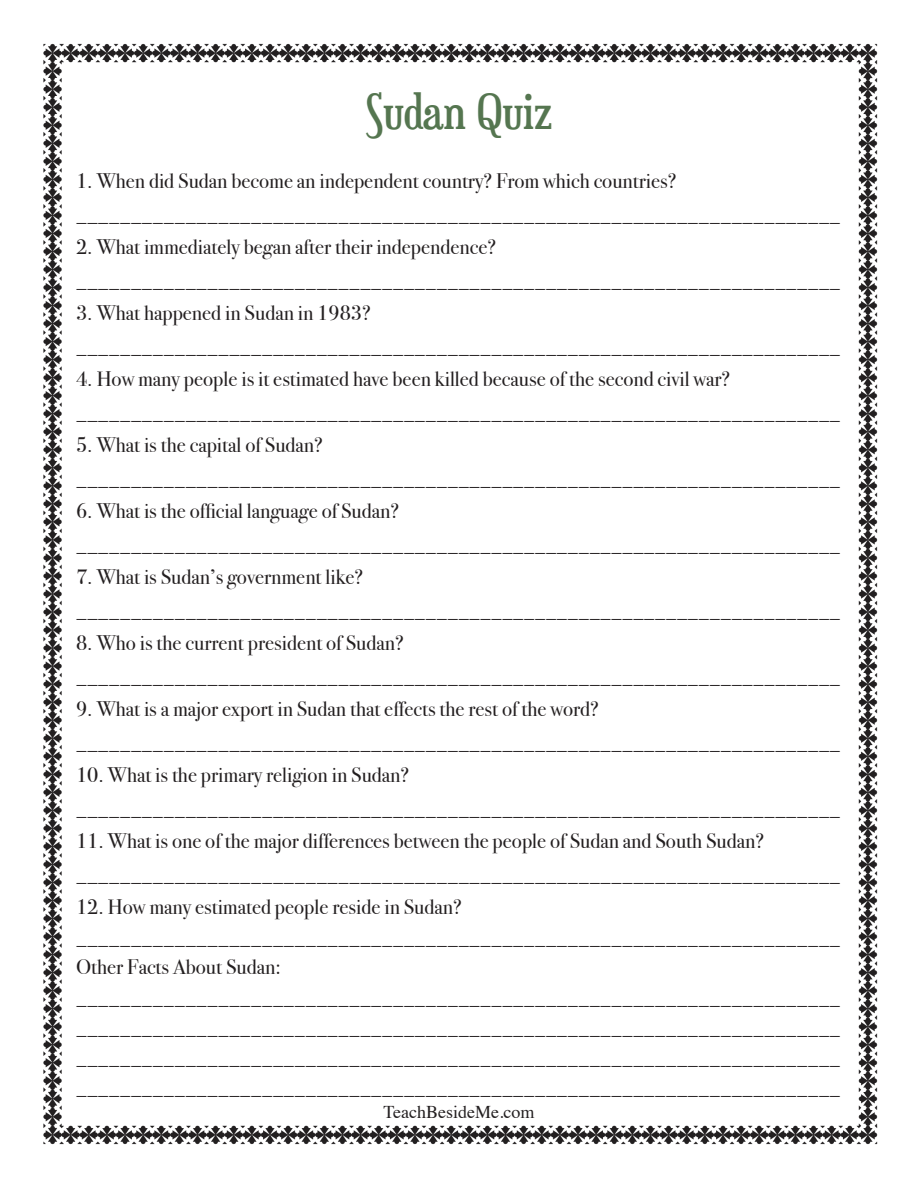
<style>
.page{position:relative;width:918px;height:1188px;background:#fff}
.page>*{position:absolute;margin:0;border:0;box-sizing:border-box;transform-origin:0 0}
.t1{font:48px "Euphorigenic";color:#557650}
.t2{font:21px "Bodoni Svty Two ITCTT";color:#231f20}
.t3{font:18px "Times";color:#231f20}
</style>
<div class="page">
<img style="left:43px;top:43px;width:835px;height:1102px">
<p class="t1" style="left:366px;top:82px;width:188px">Sudan Quiz</p>
<p class="t2" style="left:76px;top:164px;width:602px">1. When did Sudan become an independent country? From which countries?</p>
<p class="t2" style="left:76px;top:197px;width:766px">______________________________________________________________________</p>
<p class="t2" style="left:76px;top:230px;width:421px">2. What immediately began after their independence?</p>
<p class="t2" style="left:76px;top:263px;width:766px">______________________________________________________________________</p>
<p class="t2" style="left:76px;top:296px;width:296px">3. What happened in Sudan in 1983?</p>
<p class="t2" style="left:76px;top:329px;width:766px">______________________________________________________________________</p>
<p class="t2" style="left:76px;top:362px;width:656px">4. How many people is it estimated have been killed because of the second civil war?</p>
<p class="t2" style="left:76px;top:395px;width:766px">______________________________________________________________________</p>
<p class="t2" style="left:76px;top:428px;width:248px">5. What is the capital of Sudan?</p>
<p class="t2" style="left:76px;top:461px;width:766px">______________________________________________________________________</p>
<p class="t2" style="left:76px;top:494px;width:325px">6. What is the official language of Sudan?</p>
<p class="t2" style="left:76px;top:527px;width:766px">______________________________________________________________________</p>
<p class="t2" style="left:76px;top:560px;width:289px">7. What is Sudan’s government like?</p>
<p class="t2" style="left:76px;top:593px;width:766px">______________________________________________________________________</p>
<p class="t2" style="left:76px;top:626px;width:329px">8. Who is the current president of Sudan?</p>
<p class="t2" style="left:76px;top:659px;width:766px">______________________________________________________________________</p>
<p class="t2" style="left:76px;top:692px;width:524px">9. What is a major export in Sudan that effects the rest of the word?</p>
<p class="t2" style="left:76px;top:725px;width:766px">______________________________________________________________________</p>
<p class="t2" style="left:76px;top:758px;width:335px">10. What is the primary religion in Sudan?</p>
<p class="t2" style="left:76px;top:791px;width:766px">______________________________________________________________________</p>
<p class="t2" style="left:76px;top:824px;width:690px">11. What is one of the major differences between the people of Sudan and South Sudan?</p>
<p class="t2" style="left:76px;top:857px;width:766px">______________________________________________________________________</p>
<p class="t2" style="left:76px;top:890px;width:387px">12. How many estimated people reside in Sudan?</p>
<p class="t2" style="left:76px;top:920px;width:766px">______________________________________________________________________</p>
<p class="t2" style="left:76px;top:950px;width:206px">Other Facts About Sudan:</p>
<p class="t2" style="left:76px;top:980px;width:766px">______________________________________________________________________</p>
<p class="t2" style="left:76px;top:1010px;width:766px">______________________________________________________________________</p>
<p class="t2" style="left:76px;top:1040px;width:766px">______________________________________________________________________</p>
<p class="t2" style="left:76px;top:1070px;width:766px">______________________________________________________________________</p>
<p class="t3" style="left:383px;top:1095px;width:153px">TeachBesideMe.com</p>
</div>
